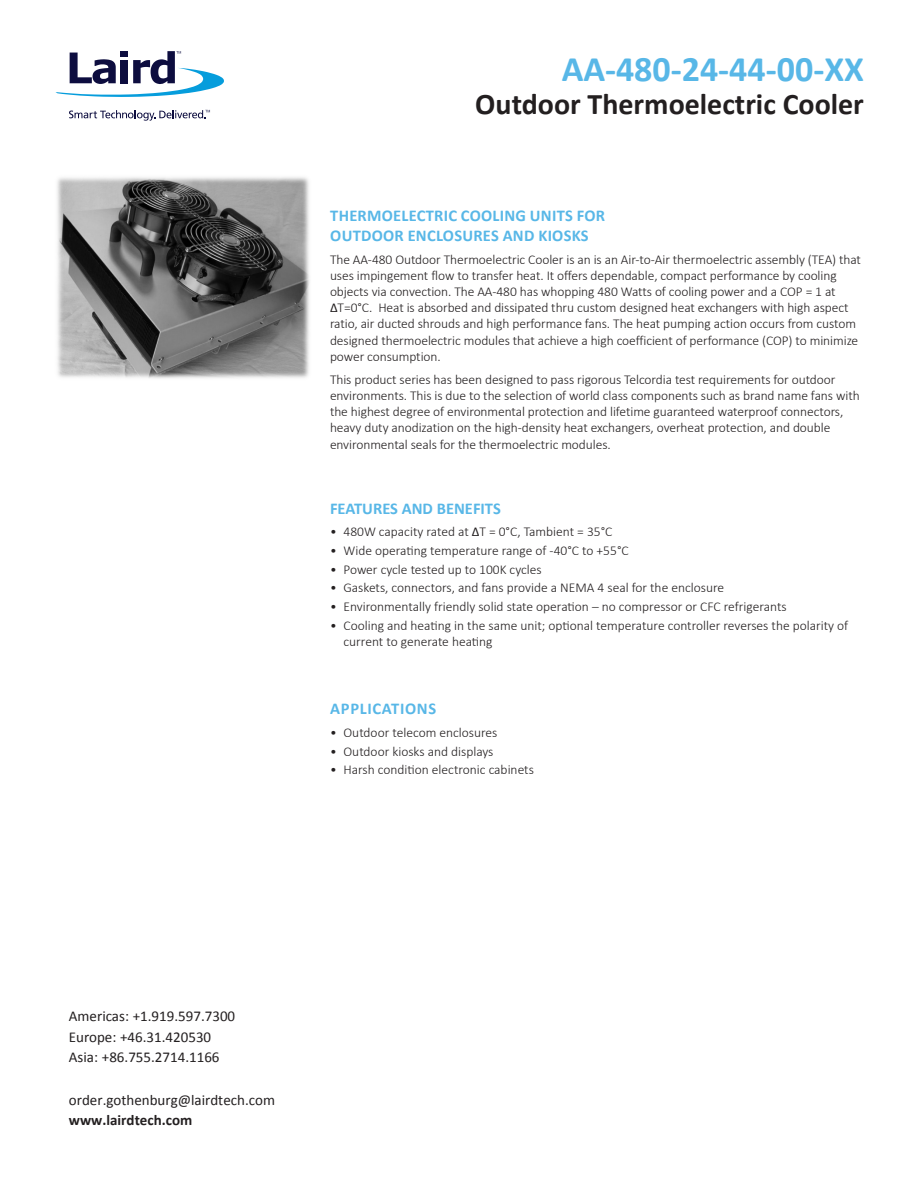
<style>
.page{position:relative;width:918px;height:1188px;background:#fff}
.page>*{position:absolute;margin:0;border:0;box-sizing:border-box;transform-origin:0 0}
.t1{font:700 36px "Calibri";color:#58b7e7}
.t2{font:700 30px "Calibri";color:#231f20}
.t3{font:700 16.5px/19.8px "Calibri";letter-spacing:.015em;color:#58b7e7}
.t4{font:700 16.5px "Calibri";letter-spacing:.04em;color:#58b7e7}
.t5{font:15px/20.1px "Calibri";color:#231f20}
.t6{font:300 13.5px/16.2px "Calibri";letter-spacing:-.005em;color:#231f20}
.s1{font-weight:400}
.s2{font-weight:700}
</style>
<div class="page">
<svg style="left:55px;top:51px;width:169px;height:46px"></svg>
<svg style="left:69px;top:110px;width:141px;height:11px"></svg>
<img style="left:57px;top:177px;width:253px;height:202px">
<p class="t1" style="left:562px;top:46px;width:304px">AA-480-24-44-00-XX</p>
<p class="t2" style="left:475px;top:85px;width:390px">Outdoor Thermoelectric Cooler</p>
<p class="t3" style="left:330px;top:205px;width:276px">THERMOELECTRIC COOLING UNITS FOR<br>OUTDOOR ENCLOSURES AND KIOSKS</p>
<p class="t6" style="left:330px;top:250px;width:533px">The AA-480 Outdoor Thermoelectric Cooler is an is an Air-to-Air thermoelectric assembly (TEA) that uses impingement flow to transfer heat. It offers dependable, compact performance by cooling objects via convection. The AA-480 has whopping 480 Watts of cooling power and a COP = 1 at <span class="s1">Δ</span>T=0°C. Heat is absorbed and dissipated thru custom designed heat exchangers with high aspect ratio, air ducted shrouds and high performance fans. The heat pumping action occurs from custom designed thermoelectric modules that achieve a high coefficient of performance (COP) to minimize power consumption.</p>
<p class="t6" style="left:330px;top:371px;width:531px">This product series has been designed to pass rigorous Telcordia test requirements for outdoor environments. This is due to the selection of world class components such as brand name fans with the highest degree of environmental protection and lifetime guaranteed waterproof connectors, heavy duty anodization on the high-density heat exchangers, overheat protection, and double environmental seals for the thermoelectric modules.</p>
<p class="t3" style="left:330px;top:498px;width:172px">FEATURES AND BENEFITS</p>
<p class="t6" style="left:330px;top:523px;width:284px">• 480W capacity rated at <span class="s1">Δ</span>T = 0°C, Tambient = 35°C</p>
<p class="t6" style="left:330px;top:542px;width:300px">• Wide operating temperature range of -40°C to +55°C</p>
<p class="t6" style="left:330px;top:561px;width:213px">• Power cycle tested up to 100K cycles</p>
<p class="t6" style="left:330px;top:579px;width:396px">• Gaskets, connectors, and fans provide a NEMA 4 seal for the enclosure</p>
<p class="t6" style="left:330px;top:598px;width:458px">• Environmentally friendly solid state operation – no compressor or CFC refrigerants</p>
<p class="t6" style="left:344px;top:616px;width:506px;text-indent:-14px">• Cooling and heating in the same unit; optional temperature controller reverses the polarity of current to generate heating</p>
<p class="t4" style="left:330px;top:698px;width:107px">APPLICATIONS</p>
<p class="t6" style="left:330px;top:724px;width:169px">• Outdoor telecom enclosures</p>
<p class="t6" style="left:330px;top:742px;width:165px">• Outdoor kiosks and displays</p>
<p class="t6" style="left:330px;top:761px;width:205px">• Harsh condition electronic cabinets</p>
<p class="t5" style="left:69px;top:1007px;width:168px">Americas: +1.919.597.7300</p>
<p class="t5" style="left:69px;top:1027px;width:144px">Europe: +46.31.420530</p>
<p class="t5" style="left:69px;top:1047px;width:152px">Asia: +86.755.2714.1166</p>
<p class="t5" style="left:69px;top:1090px;width:208px">order.gothenburg@lairdtech.com <span class="s2">www.lairdtech.com</span></p>
</div>
